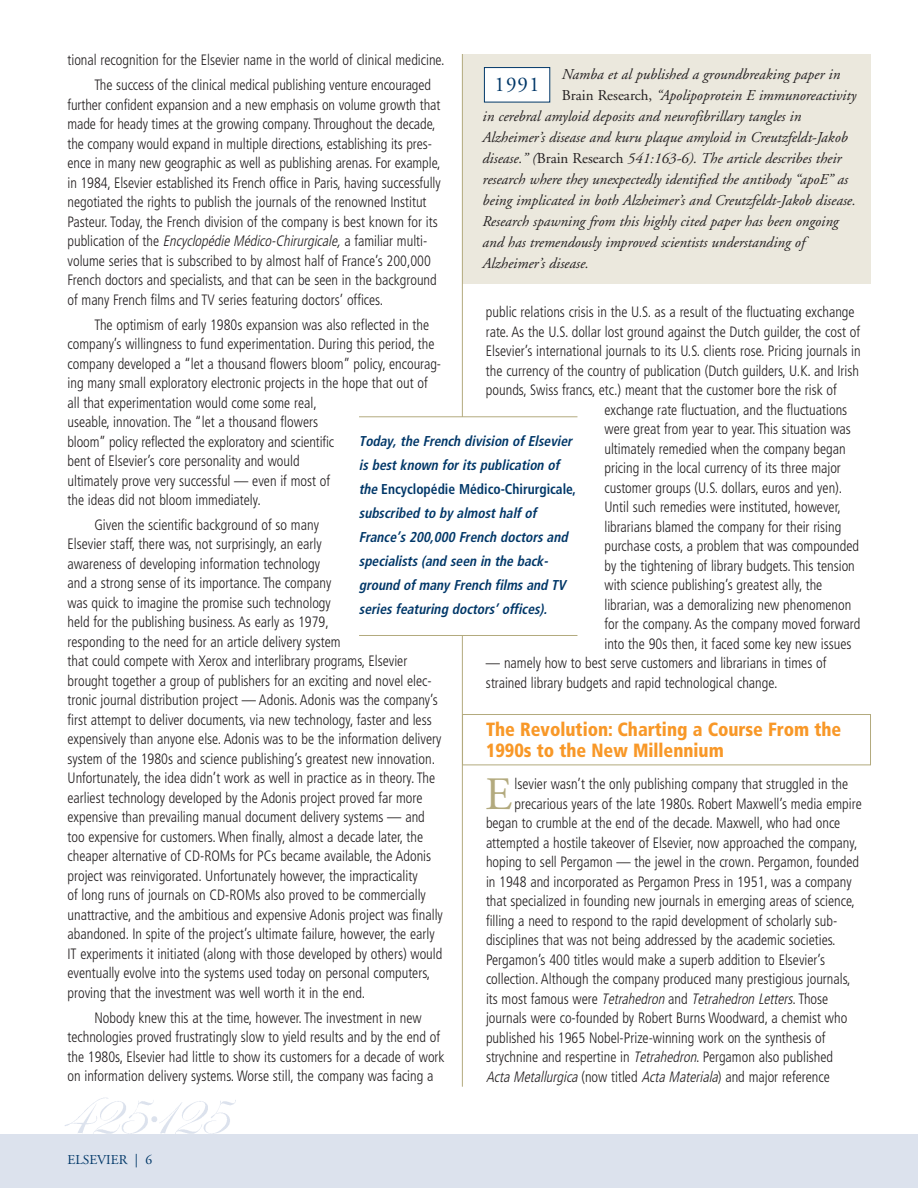
<style>
.page{position:relative;width:918px;height:1188px;background:#fff}
.page>*{position:absolute;margin:0;border:0;box-sizing:border-box;transform-origin:0 0}
.t1{font:46.35px "Adobe Garamond";color:#b3aa7e}
.t2{font:21px "Adobe Garamond";color:#003768}
.t3{font:900 condensed 19.2px/21px "Frutiger";color:#f89828;scale:.95 1}
.t4{font:300 condensed 15px/19.5px "Frutiger";color:#231f20;scale:.95 1}
.t5{font:italic 15px "Adobe Garamond";color:#231f20}
.t6{font:italic 300 condensed 15px "Frutiger";color:#231f20;scale:.95 1}
.t7{font:italic 700 condensed 14.25px/24px "Frutiger";color:#003768;scale:.95 1}
.t8{font:13.5px "Adobe Garamond";color:#003768}
.s1{font-style:italic}
.s2{font-style:normal}
</style>
<div class="page">
<div style="left:462px;top:54px;width:409px;height:230px;background:#ebe8dd"></div>
<div style="left:462px;top:714px;width:409px;height:51px;border:1px solid #b3aa7e"></div>
<img style="left:64px;top:1097px;width:172px;height:37px">
<div style="left:0;top:1134px;width:918px;height:54px;background:#dce2ed"></div>
<hr style="left:462px;top:54px;width:1px;height:1033px;background:#b3aa7e">
<div style="left:359px;top:417px;width:218px;height:218px;background:#fff"></div>
<hr style="left:359px;top:417px;width:218px;height:1px;background:#b3aa7e">
<hr style="left:359px;top:635px;width:218px;height:1px;background:#b3aa7e">
<div style="left:484px;top:68px;width:66px;height:34px;background:#fff"></div>
<div style="left:484px;top:67px;width:66px;height:35px;border:1px solid #003768"></div>
<p class="t4" style="left:94px;top:49px;width:370px;line-height:24.9px;text-indent:-27px">tional recognition for the Elsevier name in the world of clinical medicine.<br>The success of the clinical medical publishing venture encouraged</p>
<p class="t4" style="left:68px;top:96px;width:394px">further confident expansion and a new emphasis on volume growth that made for heady times at the growing company. Throughout the decade, the company would expand in multiple directions, establishing its pres&shy;ence in many new geographic as well as publishing arenas. For example, in 1984, Elsevier established its French office in Paris, having successfully negotiated the rights to publish the journals of the renowned Institut Pasteur. Today, the French division of the company is best known for its p u b l i c a t i o n o f t h e <span class="s1">Encyclopédie Médico-Chirurgicale,</span>a fa m i l i a r m u l t i - volume series that is subscribed to by almost half of France’s 200,000<br>French doctors and specialists, and that can be seen in the background of many French films and TV series featuring doctors’ offices.</p>
<p class="t4" style="left:68px;top:316px;width:395px;text-indent:27px">The optimism of early 1980s expansion was also reflected in the company’s willingness to fund experimentation. During this period, the company developed a “let a thousand flowers bloom” policy, encourag&shy;ing many small exploratory electronic projects in the hope that out of all that experimentation would come some real,<br>useable, innovation. The “let a thousand flowers<br>bloom” policy reflected the exploratory and scientific<br>bent of Elsevier’s core personality and would<br>ultimately prove very successful — even if most of<br>the ideas did not bloom immediately.</p>
<p class="t4" style="left:68px;top:516px;width:397px;text-indent:27px">Given the scientific background of so many<br>Elsevier staff, there was, not surprisingly, an early<br>awareness of developing information technology<br>and a strong sense of its importance. The company<br>was quick to imagine the promise such technology<br>held for the publishing business. As early as 1979,<br>responding to the need for an article delivery system<br>that could compete with Xerox and interlibrary programs, Elsevier brought together a group of publishers for an exciting and novel elec&shy;tronic journal distribution project — Adonis. Adonis was the company’s first attempt to deliver documents, via new technology, faster and less expensively than anyone else. Adonis was to be the information delivery system of the 1980s and science publishing’s greatest new innovation.<br>Unfortunately, the idea didn’t work as well in practice as in theory. The earliest technology developed by the Adonis project proved far more expensive than prevailing manual document delivery systems — and too expensive for customers. When finally, almost a decade later, the cheaper alternative of CD-ROMs for PCs became available, the Adonis project was reinvigorated. Unfortunately however, the impracticality<br>of long runs of journals on CD-ROMs also proved to be commercially unattractive, and the ambitious and expensive Adonis project was finally abandoned. In spite of the project’s ultimate failure, however, the early IT experiments it initiated (along with those developed by others) would eventually evolve into the systems used today on personal computers, proving that the investment was well worth it in the end.</p>
<p class="t4" style="left:68px;top:1009px;width:398px;text-indent:27px">Nobody knew this at the time, however. The investment in new technologies proved frustratingly slow to yield results and by the end of the 1980s, Elsevier had little to show its customers for a decade of work on information delivery systems. Worse still, the company was facing a</p>
<p class="t5" style="left:562px;top:68px;width:280px">Namba et al published a groundbreaking paper in</p>
<p class="t5" style="left:562px;top:89px;width:296px"><span class="s2">Brain Research,</span> “Apolipoprotein E immunoreactivity</p>
<p class="t5" style="left:483px;top:110px;width:320px">in cerebral amyloid deposits and neurofibrillary tangles in</p>
<p class="t5" style="left:483px;top:131px;width:367px">Alzheimer’s disease and kuru plaque amyloid in Creutzfeldt-Jakob</p>
<p class="t5" style="left:483px;top:152px;width:361px">disease.” (<span class="s2">Brain Research</span> 541:163-6). The article describes their</p>
<p class="t5" style="left:483px;top:173px;width:367px">research where they unexpectedly identified the antibody “apoE” as</p>
<p class="t5" style="left:483px;top:194px;width:375px">being implicated in both Alzheimer’s and Creutzfeldt-Jakob disease.</p>
<p class="t5" style="left:483px;top:215px;width:358px">Research spawning from this highly cited paper has been ongoing</p>
<p class="t5" style="left:483px;top:236px;width:324px">and has tremendously improved scientists understanding of</p>
<p class="t5" style="left:483px;top:257px;width:108px">Alzheimer’s disease.</p>
<p class="t2" style="left:495px;top:76px;width:47px">1991</p>
<p class="t4" style="left:486px;top:303px;width:390px">public relations crisis in the U.S. as a result of the fluctuating exchange</p>
<p class="t4" style="left:486px;top:323px;width:395px">rate. As the U.S. dollar lost ground against the Dutch guilder, the cost of</p>
<p class="t4" style="left:486px;top:342px;width:396px">Elsevier’s international journals to its U.S. clients rose. Pricing journals in</p>
<p class="t4" style="left:486px;top:362px;width:394px">the currency of the country of publication (Dutch guilders, U.K. and Irish</p>
<p class="t4" style="left:486px;top:381px;width:371px">pounds, Swiss francs, etc.) meant that the customer bore the risk of</p>
<p class="t4" style="left:604px;top:401px;width:257px">exchange rate fluctuation, and the fluctuations</p>
<p class="t4" style="left:604px;top:420px;width:261px">were great from year to year. This situation was</p>
<p class="t4" style="left:604px;top:440px;width:255px">ultimately remedied when the company began</p>
<p class="t4" style="left:604px;top:459px;width:250px">pricing in the local currency of its three major</p>
<p class="t4" style="left:604px;top:479px;width:252px">customer groups (U.S. dollars, euros and yen).</p>
<p class="t4" style="left:604px;top:498px;width:250px">Until such remedies were instituted, however,</p>
<p class="t4" style="left:604px;top:518px;width:251px">librarians blamed the company for their rising</p>
<p class="t4" style="left:604px;top:537px;width:269px">purchase costs, a problem that was compounded</p>
<p class="t4" style="left:604px;top:557px;width:265px">by the tightening of library budgets. This tension</p>
<p class="t4" style="left:604px;top:576px;width:231px">with science publishing’s greatest ally, the</p>
<p class="t4" style="left:604px;top:596px;width:261px">librarian, was a demoralizing new phenomenon</p>
<p class="t4" style="left:604px;top:615px;width:271px">for the company. As the company moved forward</p>
<p class="t4" style="left:604px;top:635px;width:262px">into the 90s then, it faced some key new issues</p>
<p class="t4" style="left:486px;top:654px;width:360px">— namely how to best serve customers and librarians in times of strained library budgets and rapid technological change.</p>
<p class="t3" style="left:486px;top:720px;width:376px">The Revolution: Charting a Course From the<br>1990s to the New Millennium</p>
<p class="t1" style="left:485px;top:775px;width:29px">E</p>
<p class="t4" style="left:514px;top:775px;width:353px">lsevier wasn’t the only publishing company that struggled in the</p>
<p class="t7" style="left:359px;top:430px;width:230px">Today, the French division of Elsevier is best known for its publication of the <span class="s2">Encyclopédie Médico-Chirurgicale, </span>subscribed to by almost half of France’s 200,000 French doctors and specialists (and seen in the back&shy;ground of many French films and TV series featuring doctors’ offices).</p>
<p class="t4" style="left:514px;top:795px;width:367px">precarious years of the late 1980s. Robert Maxwell’s media empire</p>
<p class="t4" style="left:486px;top:814px;width:375px">began to crumble at the end of the decade. Maxwell, who had once</p>
<p class="t4" style="left:486px;top:834px;width:393px">attempted a hostile takeover of Elsevier, now approached the company,</p>
<p class="t4" style="left:486px;top:853px;width:394px">hoping to sell Pergamon — the jewel in the crown. Pergamon, founded</p>
<p class="t4" style="left:486px;top:873px;width:387px">in 1948 and incorporated as Pergamon Press in 1951, was a company</p>
<p class="t4" style="left:486px;top:892px;width:390px">that specialized in founding new journals in emerging areas of science,</p>
<p class="t4" style="left:486px;top:912px;width:371px">filling a need to respond to the rapid development of scholarly sub-</p>
<p class="t4" style="left:486px;top:931px;width:370px">disciplines that was not being addressed by the academic societies.</p>
<p class="t4" style="left:486px;top:951px;width:359px">Pergamon’s 400 titles would make a superb addition to Elsevier’s</p>
<p class="t4" style="left:486px;top:970px;width:385px">collection. Although the company produced many prestigious journals,</p>
<p class="t6" style="left:486px;top:992px;width:362px"><span class="s2">i t s m o s t fa m o u s w e r e</span> Tetrahedron <span class="s2">a n d</span> Tetrahedron Letters<span class="s2">. T h o s e</span></p>
<p class="t4" style="left:486px;top:1009px;width:382px">journals were co-founded by Robert Burns Woodward, a chemist who</p>
<p class="t4" style="left:486px;top:1029px;width:359px">published his 1965 Nobel-Prize-winning work on the synthesis of</p>
<p class="t4" style="left:486px;top:1048px;width:367px">strychnine and respertine in <span class="s1">Tetrahedron</span>. Pergamon also published</p>
<p class="t6" style="left:486px;top:1070px;width:363px">Acta Metallurgica <span class="s2">( n o w t i t l e d</span> Acta Materiala<span class="s2">) a n d m a j o r r e fe r e n c e</span></p>
<p class="t8" style="left:68px;top:1154px;width:86px">ELSEVIER | 6</p>
</div>
